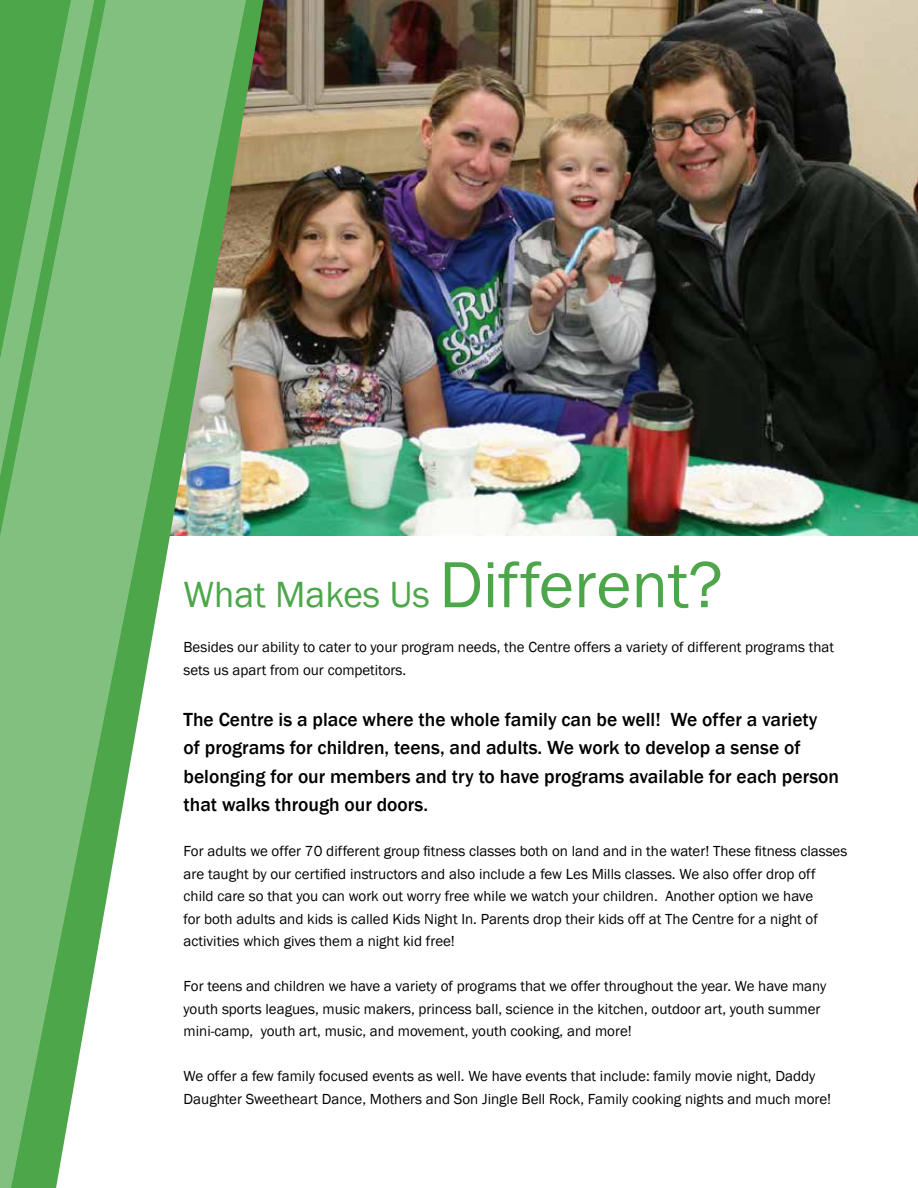
<style>
.page{position:relative;width:918px;height:1188px;background:#fff}
.page>*{position:absolute;margin:0;border:0;box-sizing:border-box;transform-origin:0 0}
.t1{font:37.5px "Franklin Gothic";color:#4da64a}
.t2{font:500 19.5px/28.5px "Franklin Gothic";color:#000}
.t3{font:15px/22.5px "Franklin Gothic";color:#000}
.s1{font-size:67.5px}
</style>
<div class="page">
<img style="left:264px;top:0;width:654px;height:536px">
<img style="left:246px;top:0;width:18px;height:536px">
<svg style="left:94px;top:0;width:152px;height:970px"></svg>
<svg style="left:0;top:0;width:94px;height:1188px;fill:#82c07f"></svg>
<h1 class="t1" style="left:184px;top:571px;width:541px">What Makes Us <span class="s1">Different?</span></h1>
<p class="t3" style="left:184px;top:636px;width:652px">Besides our ability to cater to your program needs, the Centre offers a variety of different programs that sets us apart from our competitors.</p>
<p class="t2" style="left:184px;top:705px;width:657px">The Centre is a place where the whole family can be well! We offer a variety<br>of programs for children, teens, and adults. We work to develop a sense of belonging for our members and try to have programs available for each person that walks through our doors.</p>
<p class="t3" style="left:184px;top:840px;width:665px">For adults we offer 70 different group fitness classes both on land and in the water! These fitness classes are taught by our certified instructors and also include a few Les Mills classes. We also offer drop off child care so that you can work out worry free while we watch your children. Another option we have<br>for both adults and kids is called Kids Night In. Parents drop their kids off at The Centre for a night of activities which gives them a night kid free!</p>
<p class="t3" style="left:184px;top:975px;width:644px">For teens and children we have a variety of programs that we offer throughout the year. We have many youth sports leagues, music makers, princess ball, science in the kitchen, outdoor art, youth summer mini-camp, youth art, music, and movement, youth cooking, and more!</p>
<p class="t3" style="left:184px;top:1065px;width:649px">We offer a few family focused events as well. We have events that include: family movie night, Daddy<br>Daughter Sweetheart Dance, Mothers and Son Jingle Bell Rock, Family cooking nights and much more!</p>
</div>
